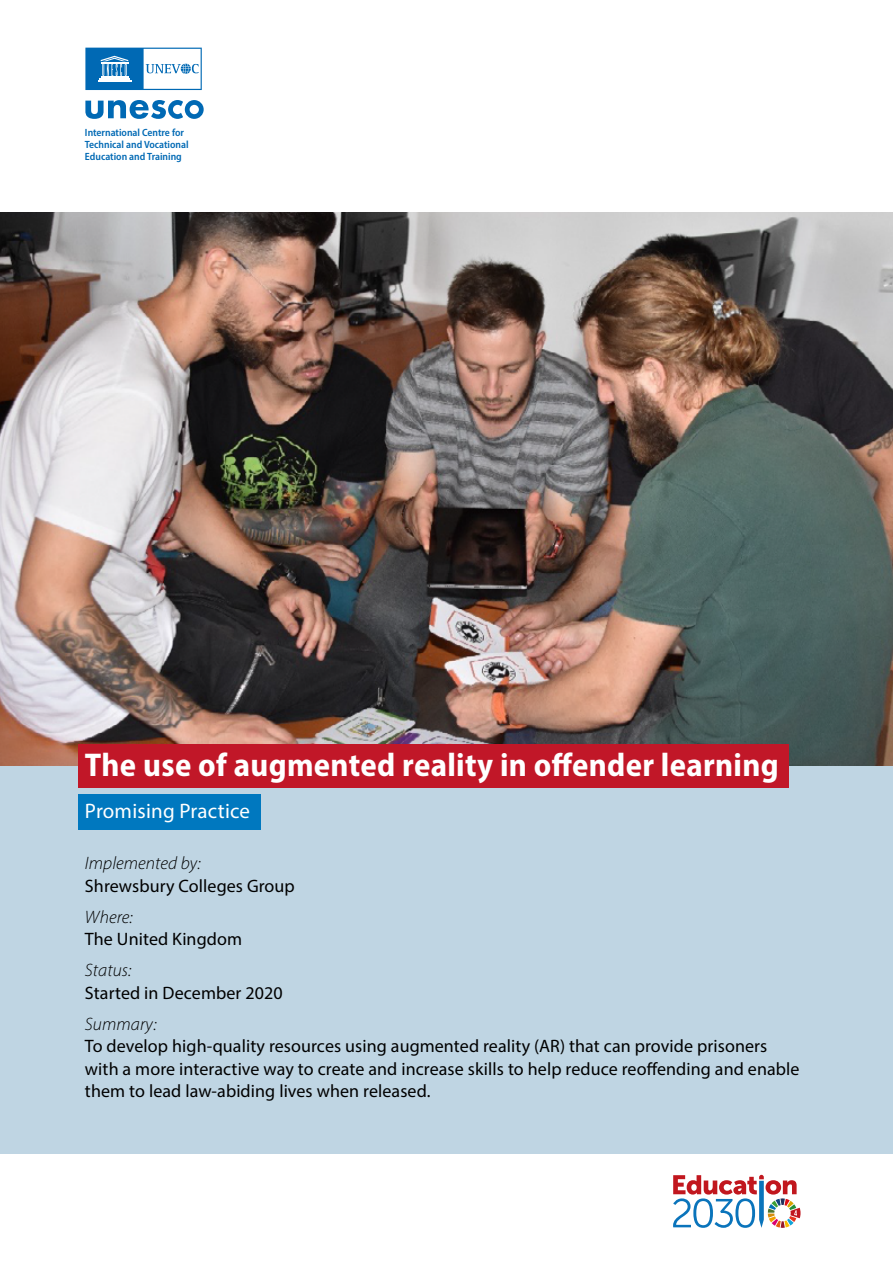
<style>
.page{position:relative;width:893px;height:1263px;background:#fff}
.page>*{position:absolute;margin:0;border:0;box-sizing:border-box;transform-origin:0 0}
.t1{font:700 semi-condensed 33px "Myriad Pro";letter-spacing:.01em;color:#fff}
.t2{font:21px "Myriad Pro";letter-spacing:.01em;color:#fff}
.t3{font:18px/22.5px "Myriad Pro";letter-spacing:.005em;color:#000}
.t4{font:italic 300 18px "Myriad Pro";letter-spacing:.005em;color:#000}
.t5{font:600 semi-condensed 10.5px/12.1px "Myriad Pro";color:#0069b4}
</style>
<div class="page">
<div style="left:0;top:592px;width:893px;height:561px;background:#bfd5e3"></div>
<img style="left:0;top:213px;width:893px;height:553px">
<div style="left:79px;top:744px;width:710px;height:44px;background:#c11728"></div>
<div style="left:79px;top:794px;width:182px;height:36px;background:#0078bf"></div>
<svg style="left:85px;top:100px;width:119px;height:19px"></svg>
<svg style="left:85px;top:48px;width:117px;height:42px"></svg>
<svg style="left:673px;top:1175px;width:127px;height:53px"></svg>
<p class="t5" style="left:85px;top:126px;width:105px">International Centre for<br>Technical and Vocational<br>Education and Training</p>
<h1 class="t1" style="left:85px;top:743px;width:695px">The use of augmented reality in offender learning</h1>
<p class="t2" style="left:85px;top:798px;width:167px">Promising Practice</p>
<p class="t4" style="left:85px;top:852px;width:117px">Implemented by:</p>
<p class="t3" style="left:85px;top:874px;width:211px">Shrewsbury Colleges Group</p>
<p class="t4" style="left:85px;top:906px;width:49px">Where:</p>
<p class="t3" style="left:85px;top:928px;width:159px">The United Kingdom</p>
<p class="t4" style="left:85px;top:959px;width:48px">Status:</p>
<p class="t3" style="left:85px;top:981px;width:199px">Started in December 2020</p>
<p class="t4" style="left:85px;top:1013px;width:73px">Summary:</p>
<p class="t3" style="left:85px;top:1035px;width:716px">To develop high-quality resources using augmented reality (AR) that can provide prisoners with a more interactive way to create and increase skills to help reduce reoffending and enable them to lead law-abiding lives when released.</p>
</div>
